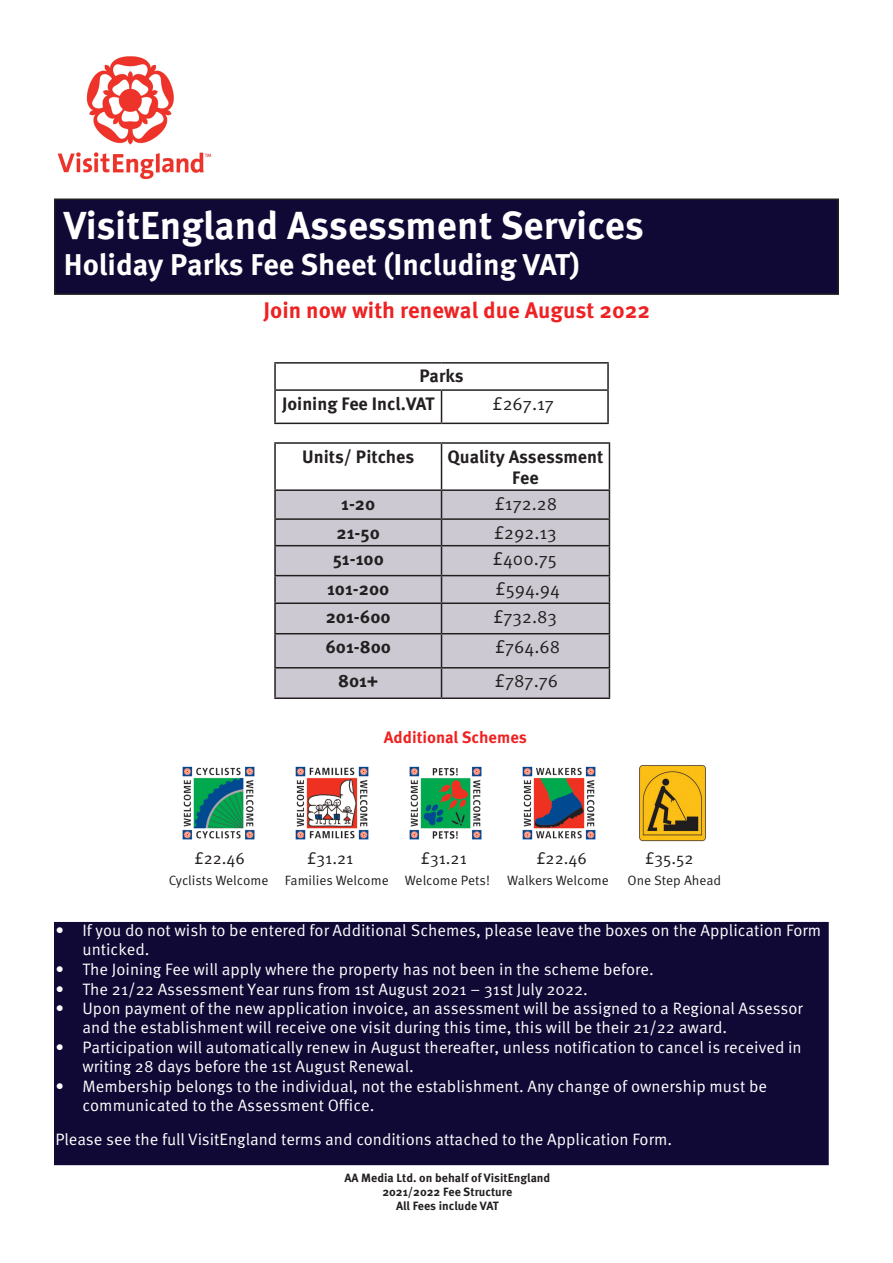
<style>
.page{position:relative;width:893px;height:1263px;background:#fff}
.page>*{position:absolute;margin:0;border:0;box-sizing:border-box;transform-origin:0 0}
.t1{font:700 39px "Meta Pro";color:#fff}
.t2{font:700 30px "Meta Pro";color:#fff}
.t3{font:700 22.5px "Meta Pro";color:#ee2223}
.t4{font:700 18px/21.6px "Meta Pro";color:#231f20;text-align:center}
.t5{font:18px "Meta Pro";color:#231f20}
.t6{font:16.5px/19px "Meta Pro";color:#fff}
.t7{font:16.5px "Meta Pro";color:#231f20}
.t8{font:700 16.5px "Meta Pro";color:#ee2223}
.t9{font:13.5px "Meta Pro";color:#231f20}
.t10{font:700 12px/14.2px "Meta Pro";color:#231f20;text-align:center}
</style>
<div class="page">
<img style="left:57px;top:56px;width:155px;height:124px">
<div style="left:55px;top:199px;width:783px;height:95px;background:#100935"></div>
<div style="left:54px;top:198px;width:785px;height:97px;border:2px solid #231f20"></div>
<div style="left:276px;top:634px;width:333px;height:63px;background:#ccc9d3"></div>
<hr style="left:274px;top:442px;width:167px;height:2px;background:#231f20">
<hr style="left:274px;top:444px;width:2px;height:45px;background:#231f20">
<hr style="left:441px;top:442px;width:169px;height:2px;background:#231f20">
<hr style="left:274px;top:489px;width:167px;height:2px;background:#231f20">
<hr style="left:274px;top:491px;width:2px;height:27px;background:#231f20">
<hr style="left:274px;top:518px;width:167px;height:2px;background:#231f20">
<hr style="left:274px;top:520px;width:2px;height:25px;background:#231f20">
<hr style="left:274px;top:545px;width:167px;height:1px;background:#231f20">
<hr style="left:274px;top:546px;width:2px;height:29px;background:#231f20">
<hr style="left:274px;top:575px;width:167px;height:1px;background:#231f20">
<hr style="left:274px;top:576px;width:2px;height:26px;background:#231f20">
<hr style="left:274px;top:602px;width:167px;height:2px;background:#231f20">
<hr style="left:274px;top:604px;width:2px;height:29px;background:#231f20">
<svg style="left:275px;top:443px;width:335px;height:190px"></svg>
<hr style="left:274px;top:633px;width:167px;height:1px;background:#231f20">
<hr style="left:274px;top:634px;width:2px;height:33px;background:#231f20">
<hr style="left:441px;top:633px;width:169px;height:1px;background:#231f20">
<hr style="left:441px;top:634px;width:1px;height:33px;background:#231f20">
<hr style="left:609px;top:634px;width:1px;height:33px;background:#231f20">
<hr style="left:274px;top:667px;width:167px;height:1px;background:#231f20">
<hr style="left:274px;top:668px;width:2px;height:29px;background:#231f20">
<hr style="left:441px;top:667px;width:169px;height:1px;background:#231f20">
<svg style="left:441px;top:668px;width:1px;height:29px"></svg>
<svg style="left:609px;top:668px;width:1px;height:29px"></svg>
<hr style="left:274px;top:697px;width:167px;height:2px;background:#231f20">
<hr style="left:441px;top:697px;width:169px;height:2px;background:#231f20">
<svg style="left:276px;top:391px;width:331px;height:32px"></svg>
<hr style="left:274px;top:362px;width:167px;height:2px;background:#231f20">
<hr style="left:274px;top:364px;width:2px;height:25px;background:#231f20">
<hr style="left:441px;top:362px;width:168px;height:2px;background:#231f20">
<hr style="left:607px;top:364px;width:2px;height:25px;background:#231f20">
<hr style="left:274px;top:389px;width:167px;height:2px;background:#231f20">
<hr style="left:274px;top:391px;width:2px;height:32px;background:#231f20">
<hr style="left:441px;top:389px;width:168px;height:2px;background:#231f20">
<hr style="left:441px;top:391px;width:1px;height:32px;background:#231f20">
<hr style="left:607px;top:391px;width:2px;height:32px;background:#231f20">
<hr style="left:274px;top:423px;width:167px;height:1px;background:#231f20">
<hr style="left:441px;top:423px;width:168px;height:1px;background:#231f20">
<div style="left:55px;top:923px;width:773px;height:241px;background:#100935"></div>
<div style="left:54px;top:922px;width:775px;height:243px;border:2px solid #100935"></div>
<img style="left:182px;top:766px;width:73px;height:74px">
<img style="left:295px;top:766px;width:74px;height:74px">
<img style="left:409px;top:766px;width:73px;height:74px">
<img style="left:522px;top:766px;width:74px;height:74px">
<img style="left:639px;top:765px;width:67px;height:76px">
<p class="t1" style="left:64px;top:195px;width:582px">VisitEngland Assessment Services</p>
<p class="t2" style="left:64px;top:241px;width:517px">Holiday Parks Fee Sheet (Including VAT)</p>
<p class="t3" style="left:263px;top:292px;width:388px">Join now with renewal due August 2022</p>
<p class="t4" style="left:419px;top:364px;width:46px">Parks</p>
<p class="t4" style="left:282px;top:391px;width:154px">Joining Fee Incl.VAT</p>
<p class="t5" style="left:492px;top:390px;width:63px">£267.17</p>
<p class="t4" style="left:302px;top:444px;width:114px">Units/ Pitches</p>
<p class="t4" style="left:447px;top:444px;width:157px">Quality Assessment<br>Fee</p>
<p class="t4" style="left:341px;top:492px;width:36px">1-20</p>
<p class="t5" style="left:495px;top:490px;width:64px">£172.28</p>
<p class="t4" style="left:337px;top:520px;width:45px">21-50</p>
<p class="t5" style="left:494px;top:519px;width:64px">£292.13</p>
<p class="t4" style="left:333px;top:547px;width:53px">51-100</p>
<p class="t5" style="left:493px;top:545px;width:65px">£400.75</p>
<p class="t4" style="left:327px;top:577px;width:64px">101-200</p>
<p class="t5" style="left:495px;top:575px;width:66px">£594.94</p>
<p class="t4" style="left:326px;top:605px;width:66px">201-600</p>
<p class="t5" style="left:493px;top:603px;width:65px">£732.83</p>
<p class="t4" style="left:325px;top:635px;width:67px">601-800</p>
<p class="t5" style="left:495px;top:633px;width:67px">£764.68</p>
<p class="t4" style="left:338px;top:669px;width:42px">801+</p>
<p class="t5" style="left:495px;top:667px;width:65px">£787.76</p>
<p class="t8" style="left:384px;top:724px;width:145px">Additional Schemes</p>
<p class="t7" style="left:194px;top:846px;width:52px">£22.46</p>
<p class="t7" style="left:307px;top:846px;width:48px">£31.21</p>
<p class="t7" style="left:421px;top:846px;width:48px">£31.21</p>
<p class="t7" style="left:536px;top:846px;width:52px">£22.46</p>
<p class="t7" style="left:645px;top:846px;width:50px">£35.52</p>
<p class="t9" style="left:169px;top:870px;width:101px">Cyclists Welcome</p>
<p class="t9" style="left:285px;top:870px;width:105px">Families Welcome</p>
<p class="t9" style="left:405px;top:870px;width:87px">Welcome Pets!</p>
<p class="t9" style="left:507px;top:870px;width:103px">Walkers Welcome</p>
<p class="t9" style="left:627px;top:870px;width:95px">One Step Ahead</p>
<p class="t6" style="left:82px;top:919px;width:740px;text-indent:-27px">• If you do not wish to be entered for Additional Schemes, please leave the boxes on the Application Form unticked.</p>
<p class="t6" style="left:55px;top:958px;width:600px">• The Joining Fee will apply where the property has not been in the scheme before.</p>
<p class="t6" style="left:55px;top:978px;width:534px">• The 21/22 Assessment Year runs from 1st August 2021 – 31st July 2022.</p>
<p class="t6" style="left:82px;top:998px;width:722px;text-indent:-27px">• Upon payment of the new application invoice, an assessment will be assigned to a Regional Assessor and the establishment will receive one visit during this time, this will be their 21/22 award.</p>
<p class="t6" style="left:82px;top:1037px;width:721px;text-indent:-27px">• Participation will automatically renew in August thereafter, unless notification to cancel is received in writing 28 days before the 1st August Renewal.</p>
<p class="t6" style="left:82px;top:1076px;width:686px;text-indent:-27px">• Membership belongs to the individual, not the establishment. Any change of ownership must be communicated to the Assessment Office.</p>
<p class="t6" style="left:56px;top:1128px;width:618px">Please see the full VisitEngland terms and conditions attached to the Application Form.</p>
<p class="t10" style="left:344px;top:1170px;width:207px">AA Media Ltd. on behalf of VisitEngland<br>2021/2022 Fee Structure<br>All Fees include VAT</p>
</div>
